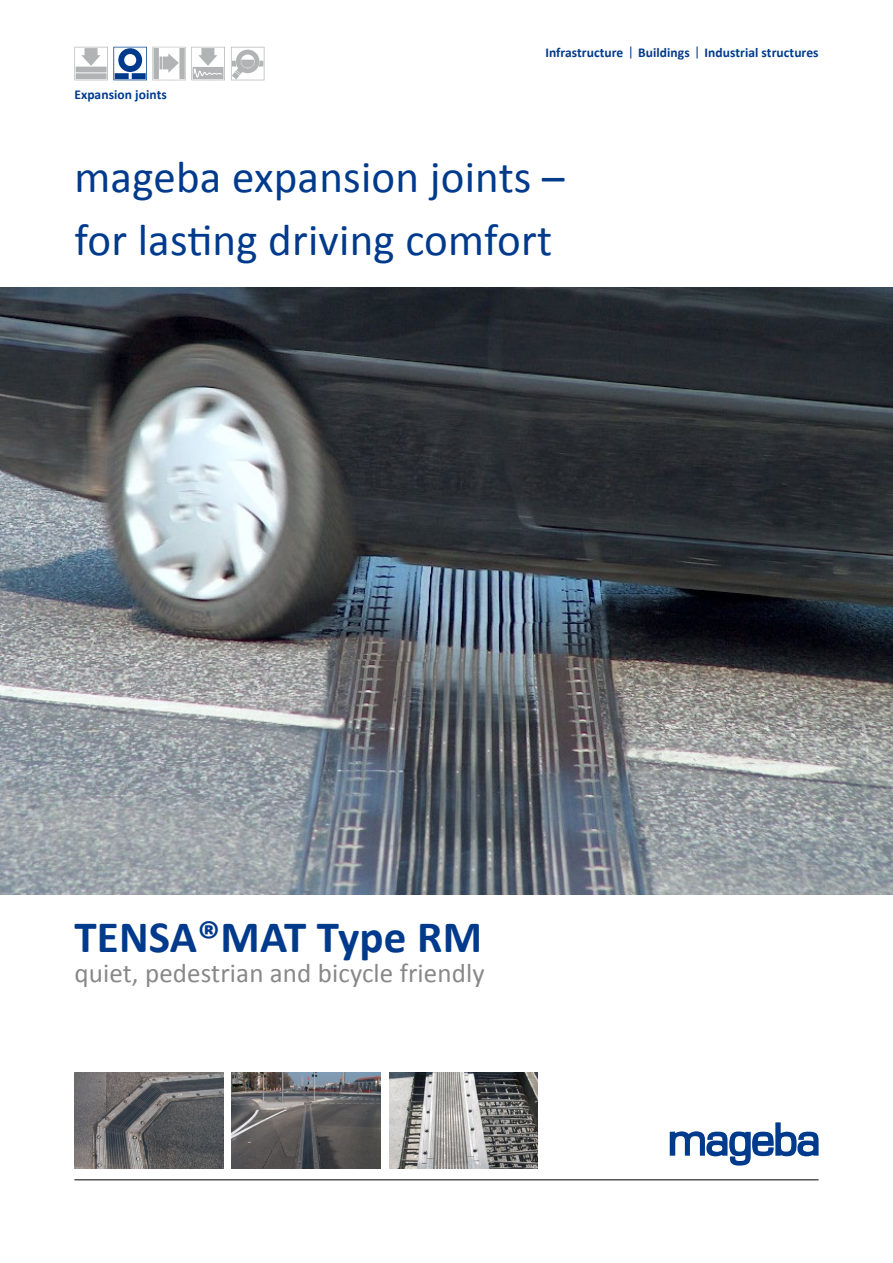
<style>
.page{position:relative;width:893px;height:1263px;background:#fff}
.page>*{position:absolute;margin:0;border:0;box-sizing:border-box;transform-origin:0 0}
.t1{font:45px/63px "Calibri";letter-spacing:.005em;color:#003a8c}
.t2{font:700 45px "Calibri";letter-spacing:.005em;color:#003a8c}
.t3{font:27px "Calibri";letter-spacing:.005em;color:#888}
.t4{font:700 13.5px "Calibri";letter-spacing:.005em;color:#003a8c}
.s1{font-weight:400}
</style>
<div class="page">
<hr style="left:74px;top:1179px;width:745px;height:1px;background:#000">
<svg style="left:74px;top:47px;width:151px;height:34px"></svg>
<svg style="left:231px;top:47px;width:34px;height:33px"></svg>
<svg style="left:232px;top:72px;width:7px;height:7px"></svg>
<img style="left:0;top:287px;width:893px;height:608px">
<img style="left:74px;top:1073px;width:149px;height:95px">
<img style="left:389px;top:1073px;width:149px;height:95px">
<img style="left:232px;top:1073px;width:149px;height:95px">
<svg style="left:670px;top:1122px;width:149px;height:43px"></svg>
<p class="t4" style="left:74px;top:85px;width:94px">Expansion joints</p>
<p class="t4" style="left:545px;top:43px;width:275px">Infrastructure <span class="s1">|</span> Buildings <span class="s1">|</span> Industrial structures</p>
<h1 class="t1" style="left:74px;top:144px;width:492px">mageba expansion joints – for lasting driving comfort</h1>
<h1 class="t2" style="left:74px;top:905px;width:409px">TENSA®MAT Type RM</h1>
<h2 class="t3" style="left:74px;top:954px;width:412px">quiet, pedestrian and bicycle friendly</h2>
</div>
